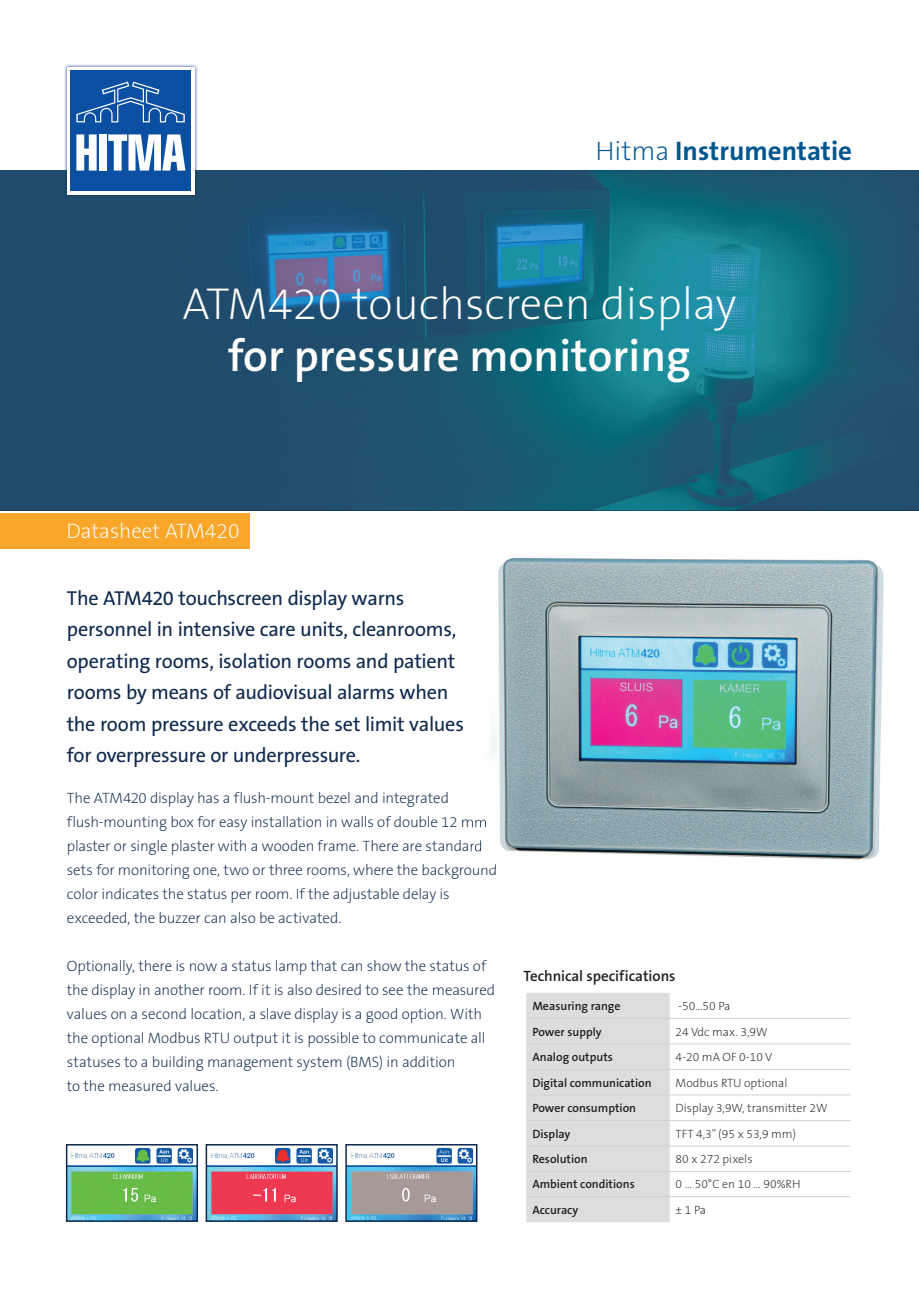
<style>
.page{position:relative;width:919px;height:1289px;background:#fff}
.page>*{position:absolute;margin:0;border:0;box-sizing:border-box;transform-origin:0 0}
.t1{font:200 45px "The Sans B2";color:#fff}
.t2{font:600 45px "The Sans B6";color:#fff}
.t3{font:700 27px "The Sans B7";color:#01568d}
.t4{font:200 21px "The Sans B2";color:#fff}
.t5{font:20.25px/31.5px "The Sans B5 Plain";letter-spacing:-.015em;color:#0e294d}
.t6{font:200 15px/24px "The Sans B2";letter-spacing:-.01em;color:#0e294d}
.t7{font:600 15px "The Sans B6";color:#231f20}
.t8{font:200 12px "The Sans B2";color:#231f20}
.t9{font:600 12px "The Sans B6";color:#231f20}
.s1{font-family:"The Sans B2";font-weight:200}
</style>
<div class="page">
<img style="left:0;top:170px;width:918px;height:340px">
<div style="left:526px;top:993px;width:143px;height:229px;background:#dcdddf"></div>
<hr style="left:526px;top:1017px;width:143px;height:1px;background:#d1d2d4">
<hr style="left:526px;top:1043px;width:143px;height:1px;background:#d1d2d4">
<hr style="left:526px;top:1068px;width:143px;height:1px;background:#d1d2d4">
<hr style="left:526px;top:1094px;width:143px;height:1px;background:#d1d2d4">
<hr style="left:526px;top:1120px;width:143px;height:1px;background:#d1d2d4">
<hr style="left:526px;top:1145px;width:143px;height:1px;background:#d1d2d4">
<hr style="left:526px;top:1171px;width:143px;height:1px;background:#d1d2d4">
<hr style="left:526px;top:1196px;width:143px;height:1px;background:#d1d2d4">
<hr style="left:669px;top:1017px;width:181px;height:1px;background:#d1d2d4">
<hr style="left:669px;top:1043px;width:181px;height:1px;background:#d1d2d4">
<hr style="left:669px;top:1068px;width:181px;height:1px;background:#d1d2d4">
<hr style="left:669px;top:1094px;width:181px;height:1px;background:#d1d2d4">
<hr style="left:669px;top:1120px;width:181px;height:1px;background:#d1d2d4">
<hr style="left:669px;top:1145px;width:181px;height:1px;background:#d1d2d4">
<hr style="left:669px;top:1171px;width:181px;height:1px;background:#d1d2d4">
<hr style="left:669px;top:1196px;width:181px;height:1px;background:#d1d2d4">
<img style="left:69px;top:1147px;width:126px;height:71px">
<div style="left:66px;top:1143px;width:132px;height:78px;border:2px solid #0e294d"></div>
<img style="left:348px;top:1147px;width:126px;height:71px">
<div style="left:345px;top:1143px;width:132px;height:78px;border:2px solid #0e294d"></div>
<img style="left:209px;top:1147px;width:126px;height:71px">
<div style="left:206px;top:1143px;width:132px;height:78px;border:2px solid #0e294d"></div>
<img style="left:63px;top:64px;width:135px;height:134px">
<div style="left:67px;top:67px;width:127px;height:127px;background:#fff"></div>
<div style="left:70px;top:70px;width:121px;height:121px;background:#0a4fa2"></div>
<svg style="left:76px;top:82px;width:109px;height:40px"></svg>
<svg style="left:76px;top:134px;width:21px;height:36px"></svg>
<div style="left:99px;top:134px;width:8px;height:36px;background:#fff"></div>
<svg style="left:108px;top:134px;width:77px;height:36px"></svg>
<div style="left:0;top:513px;width:249px;height:36px;background:#f9a62a"></div>
<img style="left:491px;top:557px;width:393px;height:303px">
<img style="left:470px;top:819px;width:16px;height:9px">
<img style="left:470px;top:840px;width:12px;height:12px">
<img style="left:473px;top:864px;width:23px;height:4px">
<h2 class="t3" style="left:595px;top:137px;width:258px"><span class="s1">Hitma</span> Instrumentatie</h2>
<h1 class="t1" style="left:182px;top:281px;width:555px">ATM420 touchscreen display</h1>
<h1 class="t2" style="left:228px;top:332px;width:464px">for pressure monitoring</h1>
<h3 class="t4" style="left:66px;top:519px;width:175px">Datasheet ATM420</h3>
<p class="t5" style="left:67px;top:583px;width:398px">The ATM420 touchscreen display warns personnel in intensive care units, cleanrooms, operating rooms, isolation rooms and patient rooms by means of audiovisual alarms when the room pressure exceeds the set limit values for overpressure or underpressure.</p>
<p class="t6" style="left:67px;top:786px;width:432px">The ATM420 display has a flush-mount bezel and integrated flush-mounting box for easy installation in walls of double 12 mm plaster or single plaster with a wooden frame. There are standard sets for monitoring one, two or three rooms, where the background color indicates the status per room. If the adjustable delay is exceeded, the buzzer can also be activated.</p>
<p class="t6" style="left:67px;top:954px;width:430px">Optionally, there is now a status lamp that can show the status of the display in another room. If it is also desired to see the measured values on a second location, a slave display is a good option. With the optional Modbus RTU output it is possible to communicate all statuses to a building management system (BMS) in addition<br>to the measured values.</p>
<p class="t7" style="left:523px;top:967px;width:154px">Technical specifications</p>
<p class="t9" style="left:532px;top:999px;width:90px">Measuring range</p>
<p class="t8" style="left:678px;top:999px;width:54px">-50...50 Pa</p>
<p class="t9" style="left:532px;top:1025px;width:71px">Power supply</p>
<p class="t8" style="left:675px;top:1025px;width:93px">24 Vdc max. 3,9W</p>
<p class="t9" style="left:532px;top:1050px;width:82px">Analog outputs</p>
<p class="t8" style="left:675px;top:1050px;width:98px">4-20 mA OF 0-10 V</p>
<p class="t9" style="left:532px;top:1076px;width:121px">Digital communication</p>
<p class="t8" style="left:675px;top:1076px;width:113px">Modbus RTU optional</p>
<p class="t9" style="left:532px;top:1101px;width:105px">Power consumption</p>
<p class="t8" style="left:675px;top:1101px;width:153px">Display 3,9W, transmitter 2W</p>
<p class="t9" style="left:532px;top:1127px;width:40px">Display</p>
<p class="t8" style="left:675px;top:1127px;width:122px">TFT 4,3” (95 x 53,9 mm)</p>
<p class="t9" style="left:532px;top:1152px;width:57px">Resolution</p>
<p class="t8" style="left:675px;top:1152px;width:78px">80 x 272 pixels</p>
<p class="t9" style="left:532px;top:1178px;width:104px">Ambient conditions</p>
<p class="t8" style="left:675px;top:1178px;width:127px">0 … 50°C en 10 … 90%RH</p>
<p class="t9" style="left:532px;top:1203px;width:47px">Accuracy</p>
<p class="t8" style="left:675px;top:1203px;width:32px">± 1 Pa</p>
</div>
